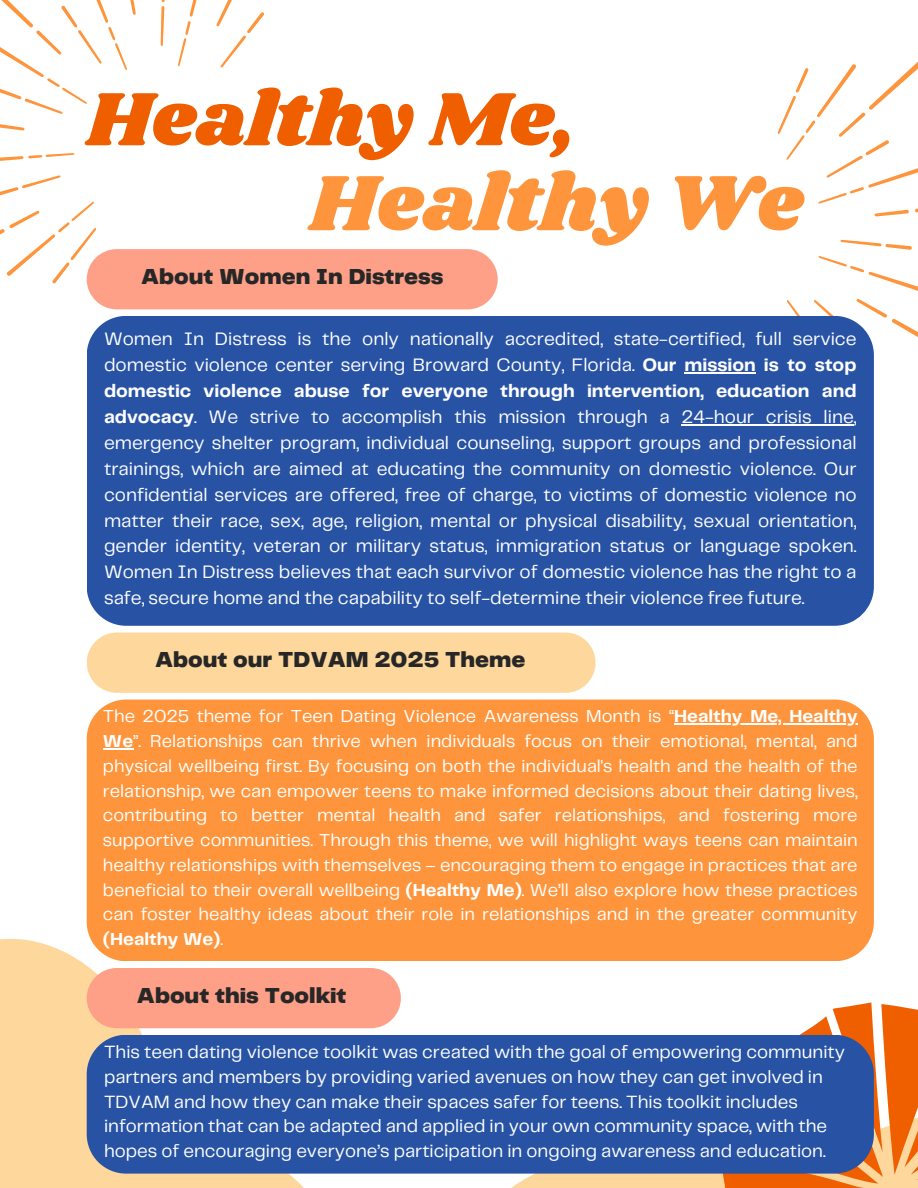
<style>
.page{position:relative;width:918px;height:1188px;background:#fff}
.page>*{position:absolute;margin:0;border:0;box-sizing:border-box;transform-origin:0 0}
.t1{font:81.15px "Shrikhand";color:#fe953c}
.t2{font:78.15px "Shrikhand";color:#ef5f00}
.t3{font:900 22.5px "Telegraf";color:#272727}
.t4{font:18.75px/25.8px "Telegraf";color:#fff;text-align:justify}
.t5{font:18.45px/24.8px "Telegraf";color:#fff}
.t6{font:18px/24.8px "Telegraf";color:#fff;text-align:justify}
.s1{font-weight:700}
</style>
<div class="page">
<svg style="left:0;top:939px;width:333px;height:249px;background:#fddca9"></svg>
<div style="left:87px;top:249px;width:411px;height:60px;background:#fea088;border-radius:30px"></div>
<svg style="left:777px;top:61px;width:141px;height:276px"></svg>
<div style="left:87px;top:316px;width:787px;height:310px;background:#2853a5"></div>
<hr style="left:685px;top:372px;width:71px;height:2px;background:#fff">
<hr style="left:681px;top:424px;width:173px;height:1px;background:#fff">
<div style="left:87px;top:633px;width:508px;height:60px;background:#fdd79b;border-radius:30px"></div>
<div style="left:87px;top:700px;width:787px;height:261px;background:#fe953c"></div>
<hr style="left:674px;top:724px;width:184px;height:1px;background:#fff">
<hr style="left:103px;top:748px;width:30px;height:1px;background:#fff">
<div style="left:87px;top:968px;width:314px;height:60px;background:#fea088;border-radius:30px"></div>
<svg style="left:470px;top:899px;width:404px;height:289px"></svg>
<div style="left:87px;top:1035px;width:589px;height:139px;background:#2853a5"></div>
<svg style="left:0;top:0;width:309px;height:329px"></svg>
<svg style="left:676px;top:1002px;width:242px;height:186px;background:#7a7793"></svg>
<p class="t2" style="left:87px;top:65px;width:491px">Healthy Me,</p>
<p class="t1" style="left:310px;top:147px;width:495px">Healthy We</p>
<p class="t3" style="left:141px;top:267px;width:304px">About Women In Distress</p>
<p class="t4" style="left:104px;top:327px;width:754px">Women In Distress is the only nationally accredited, state-certified, full service domestic violence center serving Broward County, Florida. <span class="s1">Our mission is to stop domestic violence abuse for everyone through intervention, education and advocacy</span>. We strive to accomplish this mission through a 24-hour crisis line, emergency shelter program, individual counseling, support groups and professional trainings, which are aimed at educating the community on domestic violence. Our confidential services are offered, free of charge, to victims of domestic violence no matter their race, sex, age, religion, mental or physical disability, sexual orientation, gender identity, veteran or military status, immigration status or language spoken.<br>Women In Distress believes that each survivor of domestic violence has the right to a safe, secure home and the capability to self-determine their violence free future.</p>
<h1 class="t3" style="left:155px;top:650px;width:372px">About our TDVAM 2025 Theme</h1>
<h1 class="t6" style="left:103px;top:705px;width:756px">The 2025 theme for Teen Dating Violence Awareness Month is “<span class="s1">Healthy Me, Healthy</span></h1>
<h2 class="t6" style="left:103px;top:730px;width:756px"><span class="s1">We</span>”. Relationships can thrive when individuals focus on their emotional, mental, and physical wellbeing first. By focusing on both the individual's health and the health of the relationship, we can empower teens to make informed decisions about their dating lives, contributing to better mental health and safer relationships, and fostering more supportive communities. Through this theme, we will highlight ways teens can maintain healthy relationships with themselves – encouraging them to engage in practices that are beneficial to their overall wellbeing <span class="s1">(Healthy Me)</span>. We’ll also explore how these practices can foster healthy ideas about their role in relationships and in the greater community <span class="s1">(Healthy We)</span>.</h2>
<p class="t3" style="left:137px;top:986px;width:211px">About this Toolkit</p>
<h2 class="t5" style="left:104px;top:1041px;width:743px">This teen dating violence toolkit was created with the goal of empowering community partners and members by providing varied avenues on how they can get involved in TDVAM and how they can make their spaces safer for teens. This toolkit includes information that can be adapted and applied in your own community space, with the hopes of encouraging everyone’s participation in ongoing awareness and education.</h2>
</div>
